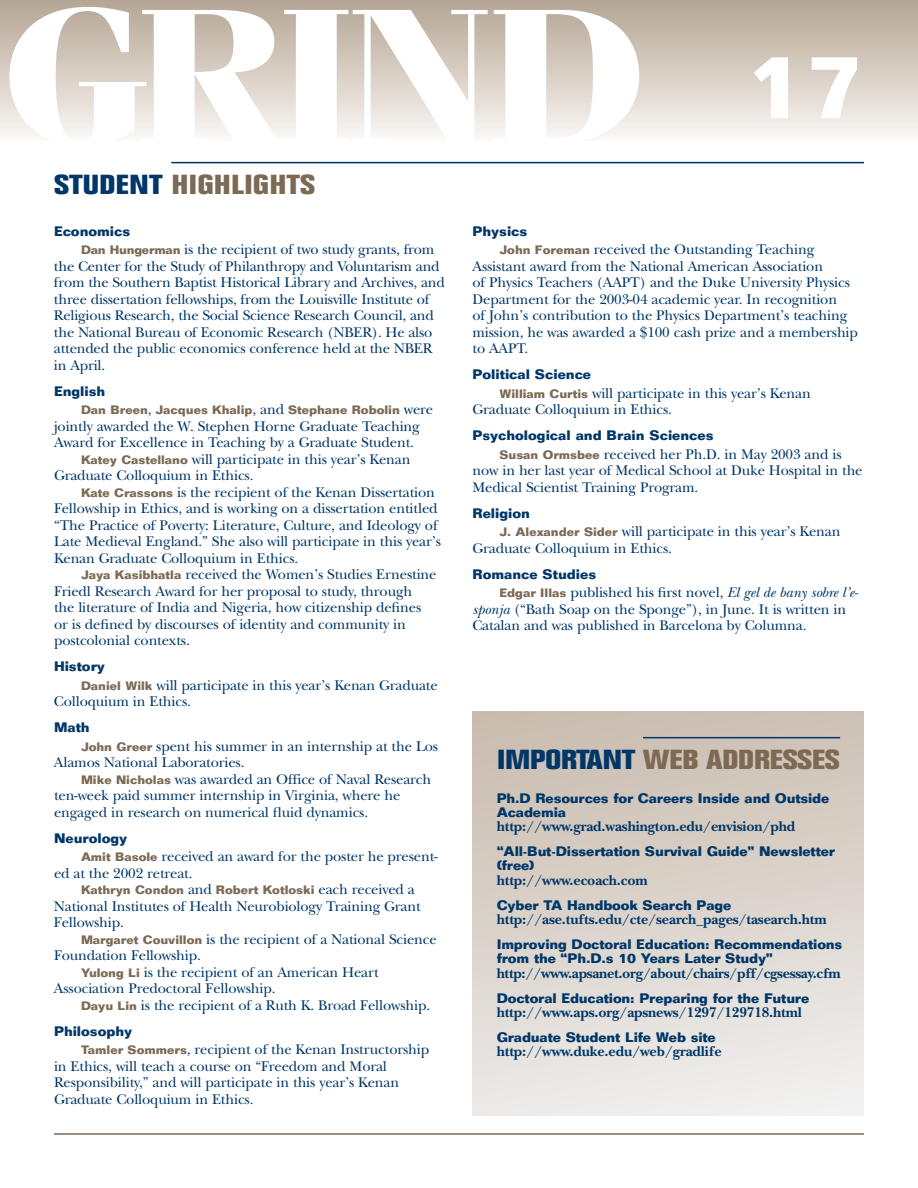
<style>
.page{position:relative;width:918px;height:1188px;background:#fff}
.page>*{position:absolute;margin:0;border:0;box-sizing:border-box;transform-origin:0 0}
.t1{font:700 191.25px "Fenice";letter-spacing:-.05em;color:#fff;scale:1.17 1}
.t2{font:700 condensed 27px "Folio";letter-spacing:-.015em;color:#7c6a55;scale:1.37 1}
.t3{font:14.7px/16.5px "New Baskerville";letter-spacing:-.01em;color:#003768}
.t4{font:700 14.7px "New Baskerville";letter-spacing:-.01em;color:#003768}
.t5{font:700 13.5px/14.2px "Folio";letter-spacing:-.01em;color:#003768}
.t6{font:700 12px "Folio";color:#7c6a55}
.s1{font-family:"Folio";font-size:90px}
.s2{color:#003768}
.s3{font-family:"Folio";font-weight:700;font-size:12px;color:#7c6a55}
.s4{font-family:"New Baskerville";font-weight:400;font-size:14.7px;color:#003768}
.s5{font-style:italic}
</style>
<div class="page">
<div style="left:0;top:0;width:918px;height:141px;background:linear-gradient(to bottom,#b4a593,#faf7f4)"></div>
<hr style="left:54px;top:1133px;width:810px;height:2px;background:#7c6a55">
<hr style="left:171px;top:162px;width:693px;height:1px;background:#003768">
<div style="left:472px;top:712px;width:392px;height:404px;background:linear-gradient(to bottom,#c9bcaf,#f0eeec)"></div>
<hr style="left:643px;top:737px;width:197px;height:1px;background:#003768">
<h1 class="t1" style="left:0;top:10px;width:740px">GRIND <span class="s1">17</span></h1>
<h2 class="t2" style="left:54px;top:175px;width:192px"><span class="s2">STUDENT</span> HIGHLIGHTS</h2>
<p class="t5" style="left:54px;top:225px;width:78px">Economics</p>
<p class="t3" style="left:54px;top:243px;width:392px;text-indent:27px"><span class="s3">Dan Hungerman</span> is the recipient of two study grants, from the Center for the Study of Philanthropy and Voluntarism and from the Southern Baptist Historical Library and Archives, and three dissertation fellowships, from the Louisville Institute of Religious Research, the Social Science Research Council, and the National Bureau of Economic Research (NBER). He also attended the public economics conference held at the NBER in April.</p>
<p class="t5" style="left:54px;top:385px;width:53px">English</p>
<p class="t6" style="left:81px;top:406px;width:354px">Dan Breen<span class="s4">,</span> Jacques Khalip<span class="s4">, and</span> Stephane Robolin <span class="s4">were</span></p>
<p class="t3" style="left:54px;top:420px;width:367px">jointly awarded the W. Stephen Horne Graduate Teaching</p>
<p class="t3" style="left:54px;top:436px;width:362px">Award for Excellence in Teaching by a Graduate Student.</p>
<p class="t3" style="left:81px;top:453px;width:331px"><span class="s3">Katey Castellano</span> will participate in this year’s Kenan</p>
<p class="t3" style="left:54px;top:469px;width:201px">Graduate Colloquium in Ethics.</p>
<p class="t3" style="left:81px;top:486px;width:356px"><span class="s3">Kate Crassons</span> is the recipient of the Kenan Dissertation</p>
<p class="t3" style="left:54px;top:502px;width:385px">Fellowship in Ethics, and is working on a dissertation entitled</p>
<p class="t3" style="left:54px;top:519px;width:385px">“The Practice of Poverty: Literature, Culture, and Ideology of</p>
<p class="t3" style="left:54px;top:535px;width:389px">Late Medieval England.” She also will participate in this year’s</p>
<p class="t3" style="left:54px;top:552px;width:246px">Kenan Graduate Colloquium in Ethics.</p>
<p class="t3" style="left:81px;top:568px;width:357px"><span class="s3">Jaya Kasibhatla</span> received the Women’s Studies Ernestine</p>
<p class="t3" style="left:54px;top:585px;width:360px">Friedl Research Award for her proposal to study, through</p>
<p class="t3" style="left:54px;top:601px;width:369px">the literature of India and Nigeria, how citizenship defines</p>
<p class="t3" style="left:54px;top:618px;width:354px">or is defined by discourses of identity and community in</p>
<p class="t3" style="left:54px;top:634px;width:137px">postcolonial contexts.</p>
<p class="t5" style="left:54px;top:661px;width:52px">History</p>
<p class="t3" style="left:54px;top:679px;width:385px;text-indent:27px"><span class="s3">Daniel Wilk</span> will participate in this year’s Kenan Graduate<br>Colloquium in Ethics.</p>
<p class="t5" style="left:54px;top:722px;width:37px">Math</p>
<p class="t3" style="left:54px;top:740px;width:386px;text-indent:27px"><span class="s3">John Greer</span> spent his summer in an internship at the Los<br>Alamos National Laboratories.</p>
<p class="t3" style="left:54px;top:773px;width:379px;text-indent:27px"><span class="s3">Mike Nicholas</span> was awarded an Office of Naval Research ten-week paid summer internship in Virginia, where he engaged in research on numerical fluid dynamics.</p>
<p class="t5" style="left:54px;top:832px;width:75px">Neurology</p>
<p class="t3" style="left:54px;top:850px;width:385px;text-indent:27px"><span class="s3">Amit Basole</span> received an award for the poster he present&shy;ed at the 2002 retreat.</p>
<p class="t6" style="left:81px;top:886px;width:335px">Kathryn Condon <span class="s4">and</span> Robert Kotloski <span class="s4">each received a</span></p>
<p class="t3" style="left:54px;top:900px;width:368px">National Institutes of Health Neurobiology Training Grant<br>Fellowship.</p>
<p class="t3" style="left:81px;top:933px;width:357px"><span class="s3">Margaret Couvillon</span> is the recipient of a National Science</p>
<p class="t3" style="left:54px;top:949px;width:149px">Foundation Fellowship.</p>
<p class="t3" style="left:81px;top:966px;width:299px"><span class="s3">Yulong Li</span> is the recipient of an American Heart</p>
<p class="t3" style="left:54px;top:982px;width:223px">Association Predoctoral Fellowship.</p>
<p class="t3" style="left:81px;top:999px;width:351px"><span class="s3">Dayu Lin</span> is the recipient of a Ruth K. Broad Fellowship.</p>
<p class="t5" style="left:54px;top:1025px;width:80px">Philosophy</p>
<p class="t3" style="left:54px;top:1043px;width:377px;text-indent:27px"><span class="s3">Tamler Sommers</span>, recipient of the Kenan Instructorship in Ethics, will teach a course on “Freedom and Moral Responsibility,” and will participate in this year’s Kenan Graduate Colloquium in Ethics.</p>
<p class="t5" style="left:472px;top:225px;width:56px">Physics</p>
<p class="t3" style="left:473px;top:243px;width:387px;text-indent:27px"><span class="s3">John Foreman</span> received the Outstanding Teaching Assistant award from the National American Association<br>of Physics Teachers (AAPT) and the Duke University Physics Department for the 2003-04 academic year. In recognition<br>of John’s contribution to the Physics Department’s teaching mission, he was awarded a $100 cash prize and a membership to AAPT.</p>
<p class="t5" style="left:472px;top:369px;width:120px">Political Science</p>
<p class="t3" style="left:472px;top:387px;width:340px;text-indent:27px"><span class="s3">William Curtis</span> will participate in this year’s Kenan<br>Graduate Colloquium in Ethics.</p>
<p class="t5" style="left:472px;top:430px;width:243px">Psychological and Brain Sciences</p>
<p class="t3" style="left:473px;top:448px;width:392px;text-indent:27px"><span class="s3">Susan Ormsbee</span> received her Ph.D. in May 2003 and is now in her last year of Medical School at Duke Hospital in the<br>Medical Scientist Training Program.</p>
<p class="t5" style="left:472px;top:507px;width:59px">Religion</p>
<p class="t3" style="left:472px;top:525px;width:370px;text-indent:27px"><span class="s3">J. Alexander Sider</span> will participate in this year’s Kenan<br>Graduate Colloquium in Ethics.</p>
<p class="t5" style="left:472px;top:568px;width:125px">Romance Studies</p>
<p class="t3" style="left:472px;top:586px;width:388px;text-indent:27px"><span class="s3">Edgar Illas</span> published his first novel, <span class="s5">El gel de bany sobre l’e&shy;sponja</span> (“Bath Soap on the Sponge”), in June. It is written in<br>Catalan and was published in Barcelona by Columna.</p>
<h2 class="t2" style="left:497px;top:749px;width:252px"><span class="s2">IMPORTANT</span> WEB ADDRESSES</h2>
<p class="t5" style="left:497px;top:792px;width:334px">Ph.D Resources for Careers Inside and Outside<br>Academia</p>
<p class="t4" style="left:497px;top:821px;width:300px">http://www.grad.washington.edu/envision/phd</p>
<p class="t5" style="left:497px;top:846px;width:340px">“All-But-Dissertation Survival Guide” Newsletter (free)</p>
<p class="t4" style="left:497px;top:875px;width:152px">http://www.ecoach.com</p>
<p class="t5" style="left:497px;top:899px;width:236px">Cyber TA Handbook Search Page</p>
<p class="t4" style="left:497px;top:914px;width:331px">http://ase.tufts.edu/cte/search_pages/tasearch.htm</p>
<p class="t5" style="left:497px;top:939px;width:347px">Improving Doctoral Education: Recommendations from the “Ph.D.s 10 Years Later Study”</p>
<p class="t4" style="left:497px;top:968px;width:346px">http://www.apsanet.org/about/chairs/pff/cgsessay.cfm</p>
<p class="t5" style="left:497px;top:992px;width:314px">Doctoral Education: Preparing for the Future</p>
<p class="t4" style="left:497px;top:1007px;width:307px">http://www.aps.org/apsnews/1297/129718.html</p>
<p class="t5" style="left:497px;top:1031px;width:221px">Graduate Student Life Web site</p>
<p class="t4" style="left:497px;top:1046px;width:227px">http://www.duke.edu/web/gradlife</p>
</div>
